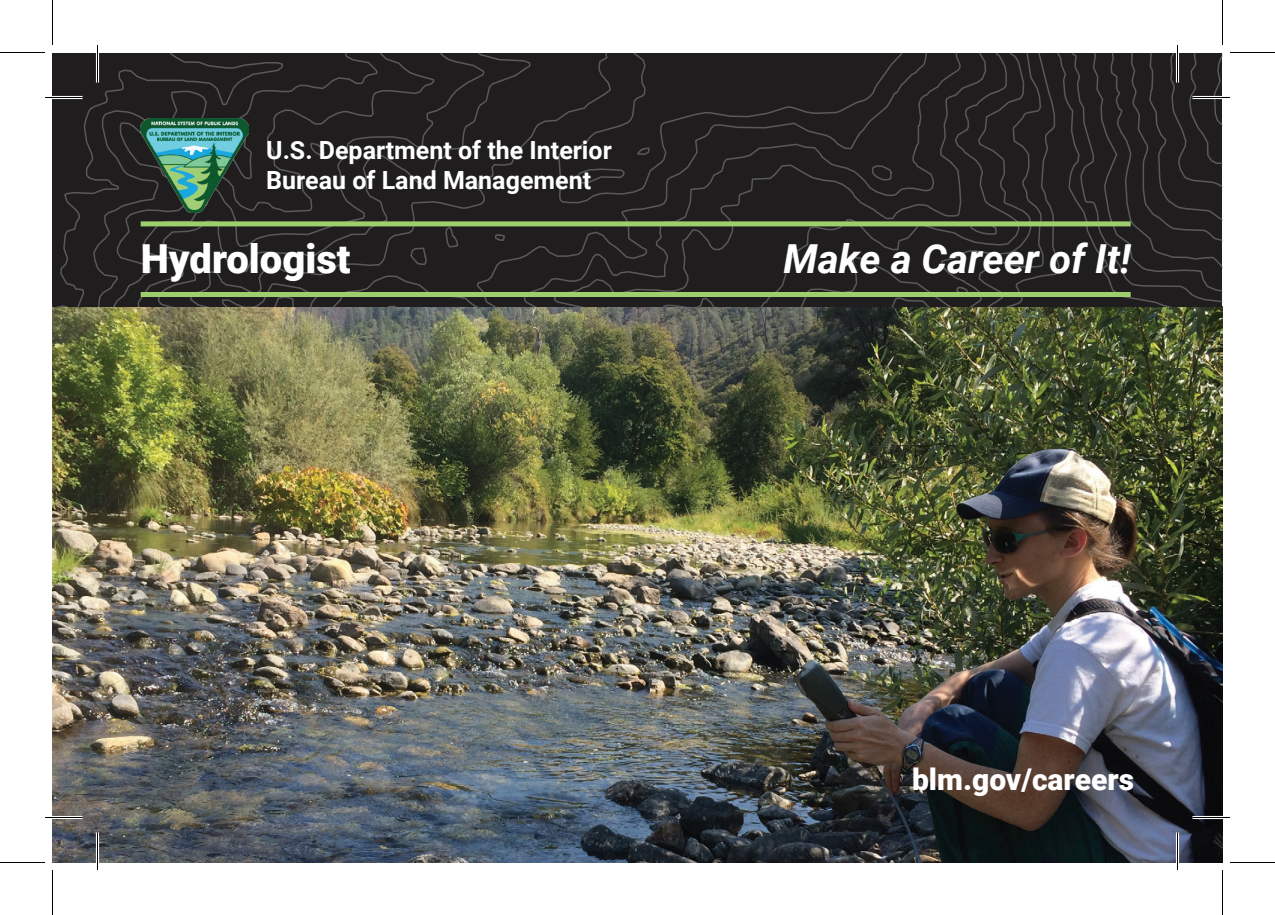
<style>
.page{position:relative;width:1275px;height:915px;background:#fff}
.page>*{position:absolute;margin:0;border:0;box-sizing:border-box;transform-origin:0 0}
.t1{font:italic 700 40px "Roboto";color:#fff}
.t2{font:900 40px "Roboto";color:#fff}
.t3{font:900 30px "Roboto";color:#fff}
.t4{font:700 25px/30px "Roboto";color:#fff}
</style>
<div class="page">
<img style="left:52px;top:306px;width:1170px;height:556px">
<svg style="left:52px;top:52px;width:1170px;height:254px;background:#242122"></svg>
<img style="left:141px;top:118px;width:107px;height:94px">
<div style="left:141px;top:221px;width:990px;height:5px;background:#9fcf6d"></div>
<div style="left:141px;top:292px;width:990px;height:5px;background:#9fcf6d"></div>
<hr style="left:45px;top:96px;width:37px;height:3px;background:#fff">
<hr style="left:1192px;top:96px;width:38px;height:3px;background:#fff">
<hr style="left:45px;top:816px;width:37px;height:3px;background:#fff">
<hr style="left:1192px;top:816px;width:38px;height:3px;background:#fff">
<hr style="left:96px;top:45px;width:3px;height:37px;background:#fff">
<hr style="left:96px;top:832px;width:3px;height:38px;background:#fff">
<hr style="left:1176px;top:45px;width:3px;height:37px;background:#fff">
<hr style="left:1176px;top:832px;width:3px;height:38px;background:#fff">
<hr style="left:45px;top:97px;width:37px;height:1px;background:#000">
<hr style="left:1192px;top:97px;width:38px;height:1px;background:#000">
<hr style="left:45px;top:817px;width:37px;height:1px;background:#000">
<hr style="left:1192px;top:817px;width:38px;height:1px;background:#000">
<hr style="left:97px;top:45px;width:1px;height:37px;background:#000">
<hr style="left:97px;top:832px;width:1px;height:38px;background:#000">
<hr style="left:1177px;top:45px;width:1px;height:37px;background:#000">
<hr style="left:1177px;top:832px;width:1px;height:38px;background:#000">
<hr style="left:0;top:52px;width:45px;height:1px;background:#000">
<hr style="left:1230px;top:52px;width:45px;height:1px;background:#000">
<hr style="left:0;top:862px;width:45px;height:1px;background:#000">
<hr style="left:1230px;top:862px;width:45px;height:1px;background:#000">
<hr style="left:52px;top:0;width:1px;height:45px;background:#000">
<hr style="left:52px;top:870px;width:1px;height:45px;background:#000">
<hr style="left:1222px;top:0;width:1px;height:45px;background:#000">
<hr style="left:1222px;top:870px;width:1px;height:45px;background:#000">
<p class="t4" style="left:266px;top:135px;width:347px">U.S. Department of the Interior<br>Bureau of Land Management</p>
<h1 class="t2" style="left:141px;top:231px;width:211px">Hydrologist</h1>
<h1 class="t1" style="left:784px;top:231px;width:349px">Make a Career of It!</h1>
<p class="t3" style="left:912px;top:759px;width:224px">blm.gov/careers</p>
</div>
